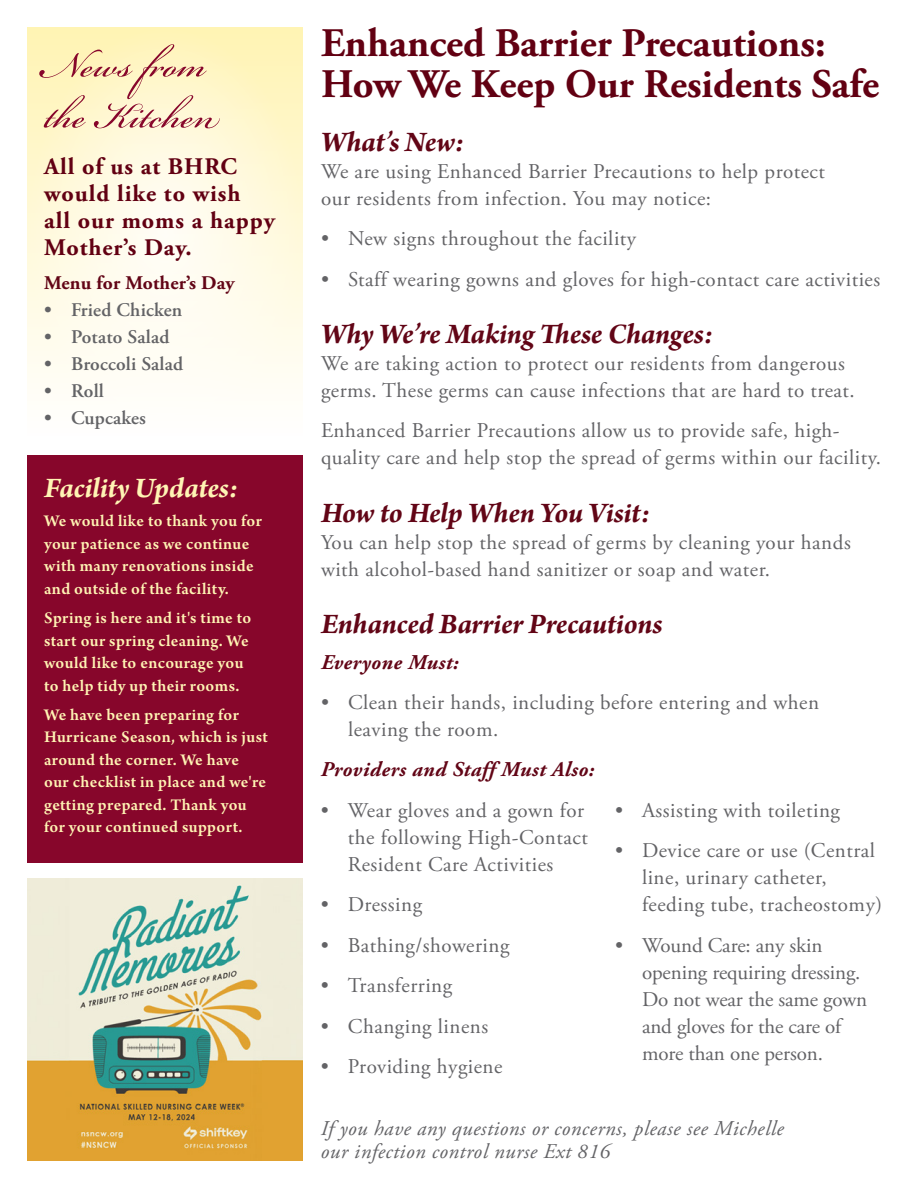
<style>
.page{position:relative;width:918px;height:1188px;background:#fff}
.page>*{position:absolute;margin:0;border:0;box-sizing:border-box;transform-origin:0 0}
.t1{font:56.4px/51px "Bickham Script Pro";letter-spacing:.01em;color:#87062b}
.t2{font:700 40.5px/40.5px "Adobe Garamond Pro";color:#620012}
.t3{font:italic 700 30px "Arno Pro";letter-spacing:-.01em;color:#620516}
.t4{font:italic 700 30px "Arno Pro";letter-spacing:-.01em;color:#fff4b4}
.t5{font:700 23.7px/27px "Adobe Garamond Pro";letter-spacing:.04em;color:#620012}
.t6{font:21px/27px "Adobe Garamond Pro";letter-spacing:.025em;color:#636366}
.t7{font:21px/27px "Adobe Garamond Pro";letter-spacing:-.005em;color:#636366}
.t8{font:italic 21px/22.8px "Adobe Garamond Pro";letter-spacing:.025em;color:#636366}
.t9{font:italic 700 21px "Adobe Garamond Pro";letter-spacing:.025em;color:#620516}
.t10{font:600 19.35px "Adobe Garamond Pro";letter-spacing:.01em;color:#636366}
.t11{font:700 19.35px "Adobe Garamond Pro";letter-spacing:.01em;color:#620516}
.t12{font:600 17.25px/22.5px "Arno Pro";letter-spacing:.02em;color:#fff4b4}
</style>
<div class="page">
<svg style="left:27px;top:27px;width:276px;height:356px"></svg>
<div style="left:27px;top:455px;width:276px;height:407px;background:#87062b"></div>
<img style="left:28px;top:878px;width:275px;height:283px">
<p class="t1" style="left:44px;top:31px;width:177px">News from the Kitchen</p>
<p class="t5" style="left:44px;top:154px;width:232px">All of us at BHRC would like to wish<br>all our moms a happy<br>Mother’s Day.</p>
<p class="t11" style="left:44px;top:272px;width:192px">Menu for Mother’s Day</p>
<p class="t10" style="left:44px;top:299px;width:140px">• Fried Chicken</p>
<p class="t10" style="left:44px;top:326px;width:127px">• Potato Salad</p>
<p class="t10" style="left:44px;top:353px;width:141px">• Broccoli Salad</p>
<p class="t10" style="left:44px;top:380px;width:61px">• Roll</p>
<p class="t10" style="left:44px;top:407px;width:103px">• Cupcakes</p>
<p class="t4" style="left:44px;top:470px;width:196px">Facility Updates:</p>
<p class="t12" style="left:44px;top:511px;width:219px">We would like to thank you for your patience as we continue with many renovations inside and outside of the facility.</p>
<p class="t12" style="left:44px;top:608px;width:209px">Spring is here and it's time to start our spring cleaning. We would like to encourage you to help tidy up their rooms.</p>
<p class="t12" style="left:44px;top:704px;width:225px">We have been preparing for<br>Hurricane Season, which is just around the corner. We have our checklist in place and we're getting prepared. Thank you for your continued support.</p>
<p class="t2" style="left:321px;top:24px;width:560px">Enhanced Barrier Precautions:<br>How We Keep Our Residents Safe</p>
<h3 class="t3" style="left:321px;top:124px;width:145px">What’s New:</h3>
<p class="t6" style="left:321px;top:158px;width:505px">We are using Enhanced Barrier Precautions to help protect our residents from infection. You may notice:</p>
<p class="t6" style="left:321px;top:226px;width:317px">• New signs throughout the facility</p>
<p class="t6" style="left:321px;top:266px;width:561px">• Staff wearing gowns and gloves for high-contact care activities</p>
<h3 class="t3" style="left:321px;top:316px;width:394px">Why We’re Making These Changes:</h3>
<p class="t6" style="left:321px;top:351px;width:535px">We are taking action to protect our residents from dangerous germs. These germs can cause infections that are hard to treat.</p>
<p class="t6" style="left:321px;top:418px;width:561px">Enhanced Barrier Precautions allow us to provide safe, high&shy;quality care and help stop the spread of germs within our facility.</p>
<h3 class="t3" style="left:321px;top:495px;width:331px">How to Help When You Visit:</h3>
<p class="t6" style="left:321px;top:529px;width:531px">You can help stop the spread of germs by cleaning your hands with alcohol-based hand sanitizer or soap and water.</p>
<h3 class="t3" style="left:321px;top:606px;width:343px">Enhanced Barrier Precautions</h3>
<p class="t9" style="left:321px;top:650px;width:139px">Everyone Must:</p>
<p class="t6" style="left:348px;top:690px;width:473px;text-indent:-27px">• Clean their hands, including before entering and when leaving the room.</p>
<p class="t9" style="left:321px;top:757px;width:275px">Providers and Staff Must Also:</p>
<p class="t6" style="left:348px;top:797px;width:241px;text-indent:-27px">• Wear gloves and a gown for the following High-Contact<br>Resident Care Activities</p>
<p class="t6" style="left:321px;top:892px;width:103px">• Dressing</p>
<p class="t6" style="left:321px;top:932px;width:190px">• Bathing/showering</p>
<p class="t6" style="left:321px;top:973px;width:133px">• Transferring</p>
<p class="t6" style="left:321px;top:1013px;width:169px">• Changing linens</p>
<p class="t6" style="left:321px;top:1054px;width:183px">• Providing hygiene</p>
<p class="t6" style="left:615px;top:797px;width:226px">• Assisting with toileting</p>
<p class="t6" style="left:642px;top:838px;width:242px;text-indent:-27px">• Device care or use (Central line, urinary catheter, feeding tube, tracheostomy)</p>
<p class="t7" style="left:642px;top:932px;width:227px;text-indent:-27px">• Wound Care: any skin opening requiring dressing.<br>Do not wear the same gown and gloves for the care of more than one person.</p>
<p class="t8" style="left:321px;top:1117px;width:464px">If you have any questions or concerns, please see Michelle our infection control nurse Ext 816</p>
</div>
